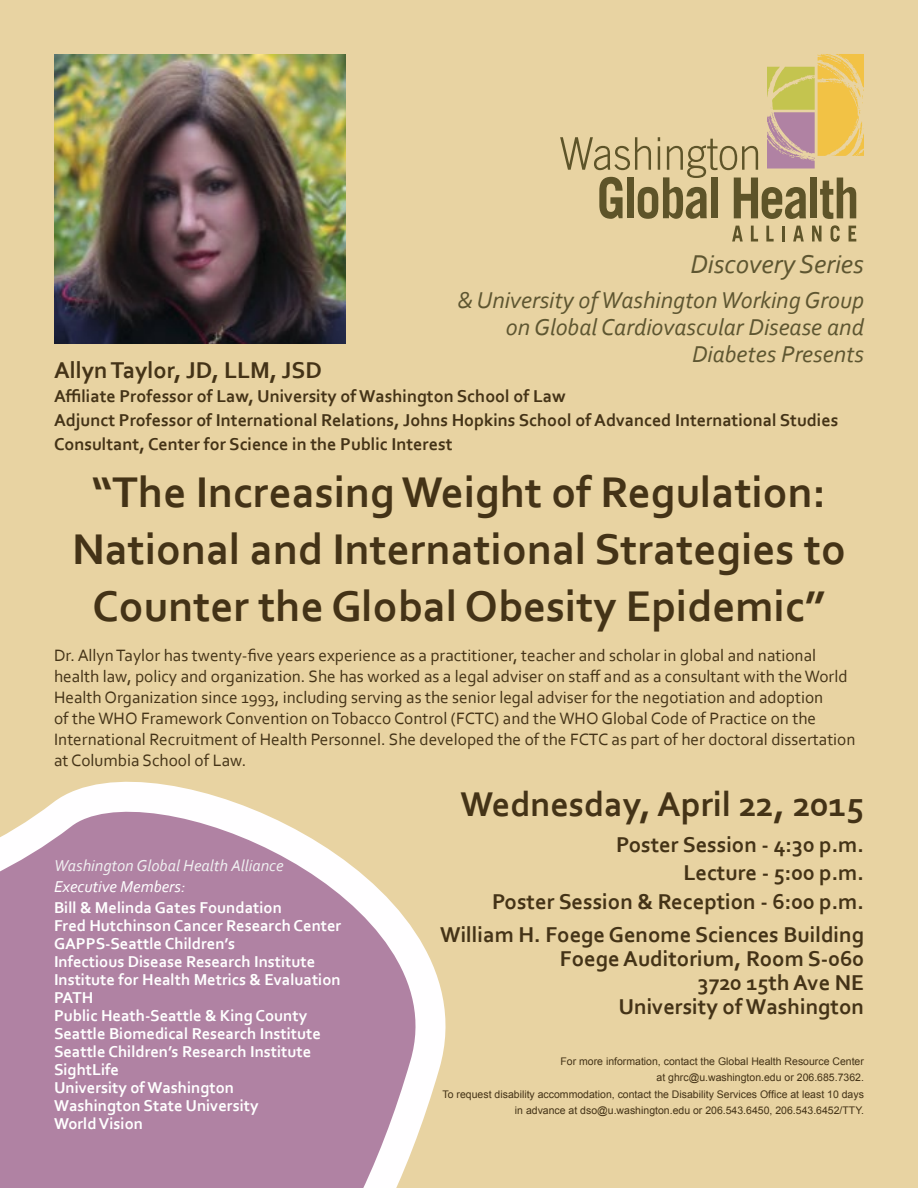
<style>
.page{position:relative;width:918px;height:1188px;background:#e8d3a2}
.page>*{position:absolute;margin:0;border:0;box-sizing:border-box;transform-origin:0 0}
.t1{font:700 45px/57px "Corbel";color:#443317;text-align:center}
.t2{font:700 36px "Corbel";color:#443317}
.t3{font:italic 27px "Corbel";color:#5e5631}
.t4{font:italic 24px/27px "Corbel";color:#5e5631;text-align:right}
.t5{font:700 24px "Corbel";color:#443317}
.t6{font:700 22.5px/24px "Corbel";color:#443317;text-align:right}
.t7{font:700 18px/24px "Corbel";color:#443317}
.t8{font:17.25px/21px "Corbel";color:#443317}
.t9{font:700 16.5px/18px "Corbel";color:#fff}
.t10{font:italic 16.5px "Corbel";color:#f0f0f1}
.t11{font:italic 16.5px "Corbel";color:#fff}
.t12{font:10.5px/16.5px "Arial";color:#443317;text-align:right}
</style>
<div class="page">
<svg style="left:0;top:746px;width:514px;height:442px"></svg>
<svg style="left:732px;top:226px;width:11px;height:16px"></svg>
<svg style="left:751px;top:226px;width:7px;height:16px"></svg>
<svg style="left:766px;top:226px;width:8px;height:16px"></svg>
<hr style="left:782px;top:226px;width:3px;height:16px;background:#5e5429">
<svg style="left:793px;top:226px;width:11px;height:16px"></svg>
<svg style="left:812px;top:226px;width:10px;height:16px"></svg>
<svg style="left:831px;top:225px;width:9px;height:17px"></svg>
<svg style="left:849px;top:226px;width:7px;height:16px"></svg>
<svg style="left:560px;top:54px;width:304px;height:165px"></svg>
<img style="left:54px;top:54px;width:292px;height:289px">
<h3 class="t3" style="left:690px;top:248px;width:175px">Discovery Series</h3>
<h3 class="t4" style="left:458px;top:286px;width:408px">&amp; University of Washington Working Group on Global Cardiovascular Disease and<br>Diabetes Presents</h3>
<h3 class="t5" style="left:54px;top:355px;width:269px">Allyn Taylor, JD, LLM, JSD</h3>
<p class="t7" style="left:54px;top:384px;width:786px">Affiliate Professor of Law, University of Washington School of Law<br>Adjunct Professor of International Relations, Johns Hopkins School of Advanced International Studies<br>Consultant, Center for Science in the Public Interest</p>
<h1 class="t1" style="left:72px;top:463px;width:775px">“The Increasing Weight of Regulation:<br>National and International Strategies to<br>Counter the Global Obesity Epidemic”</h1>
<p class="t8" style="left:54px;top:645px;width:803px">Dr. Allyn Taylor has twenty-five years experience as a practitioner, teacher and scholar in global and national health law, policy and organization. She has worked as a legal adviser on staff and as a consultant with the World Health Organization since 1993, including serving as the senior legal adviser for the negotiation and adoption<br>of the WHO Framework Convention on Tobacco Control (FCTC) and the WHO Global Code of Practice on the International Recruitment of Health Personnel. She developed the of the FCTC as part of her doctoral dissertation at Columbia School of Law.</p>
<p class="t10" style="left:54px;top:855px;width:231px">Washington Global Health Alliance</p>
<p class="t11" style="left:54px;top:876px;width:133px">Executive Members:</p>
<p class="t9" style="left:54px;top:898px;width:289px">Bill &amp; Melinda Gates Foundation<br>Fred Hutchinson Cancer Research Center<br>GAPPS-Seattle Children’s<br>Infectious Disease Research Institute<br>Institute for Health Metrics &amp; Evaluation<br>PATH<br>Public Heath-Seattle &amp; King County<br>Seattle Biomedical Research Institute<br>Seattle Children’s Research Institute<br>SightLife<br>University of Washington<br>Washington State University<br>World Vision</p>
<h2 class="t2" style="left:460px;top:781px;width:405px">Wednesday, April 22, 2015</h2>
<h3 class="t6" style="left:492px;top:829px;width:373px;line-height:28.5px">Poster Session - 4:30 p.m.<br>Lecture - 5:00 p.m.<br>Poster Session &amp; Reception - 6:00 p.m.</h3>
<h3 class="t6" style="left:440px;top:922px;width:425px">William H. Foege Genome Sciences Building<br>Foege Auditorium, Room S-060<br>3720 15th Ave NE<br>University of Washington</h3>
<p class="t12" style="left:443px;top:1053px;width:423px">For more information, contact the Global Health Resource Center<br>at ghrc@u.washington.edu or 206.685.7362.<br>To request disability accommodation, contact the Disability Services Office at least 10 days in advance at dso@u.washington.edu or 206.543.6450, 206.543.6452/TTY.</p>
</div>
